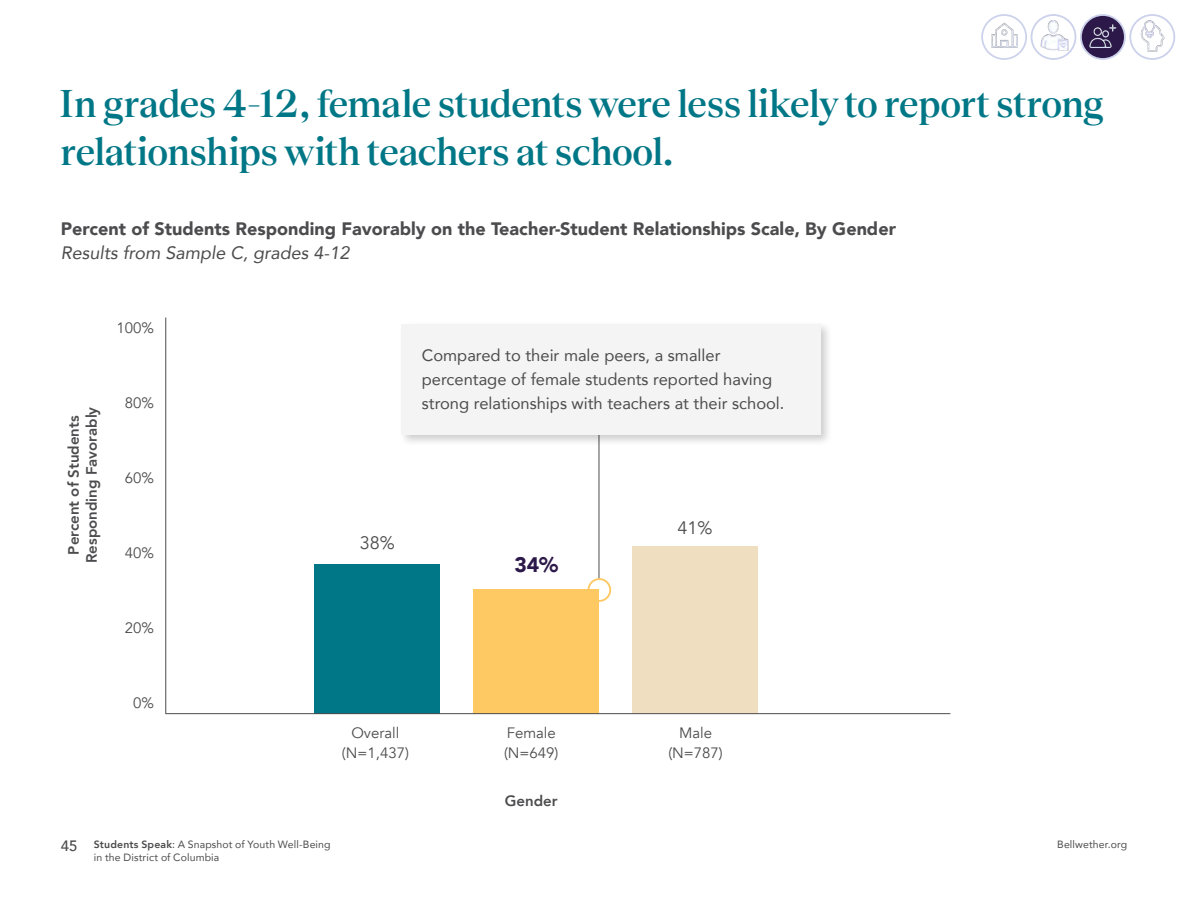
<style>
.page{position:relative;width:1188px;height:918px;background:#fff}
.page>*{position:absolute;margin:0;border:0;box-sizing:border-box;transform-origin:0 0}
.t1{font:500 40.5px/48px "Teodor";letter-spacing:-.015em;color:#007786}
.t2{font:900 21px "Avenir";color:#2d1949}
.t3{font:900 18px "Avenir";color:#4c4c4e}
.t4{font:italic 18px "Avenir";color:#4c4c4e}
.t5{font:18px "Avenir";color:#4c4c4e}
.t6{font:16.5px/24px "Avenir";color:#4c4c4e}
.t7{font:15px/19.5px "Avenir";color:#4c4c4e;text-align:center}
.t8{font:800 15px/18px "Avenir";color:#4c4c4e;text-align:center}
.t9{font:10.5px "Avenir";letter-spacing:.01em;color:#4c4c4e}
.s1{font-weight:500;font-size:15px}
.s2{font-weight:800}
</style>
<div class="page">
<svg style="left:1081px;top:15px;width:44px;height:44px"></svg>
<div style="left:1080px;top:14px;width:46px;height:46px;border:2px solid #ccd2eb;border-radius:50%"></div>
<img style="left:1088px;top:23px;width:30px;height:26px">
<div style="left:1031px;top:14px;width:45px;height:46px;border:2px solid #ccd2eb;border-radius:50%"></div>
<img style="left:1040px;top:20px;width:28px;height:31px">
<svg style="left:982px;top:15px;width:44px;height:44px"></svg>
<div style="left:981px;top:14px;width:46px;height:46px;border:2px solid #ccd2eb;border-radius:50%"></div>
<img style="left:987px;top:21px;width:34px;height:29px">
<div style="left:1129px;top:14px;width:46px;height:46px;border:2px solid #ccd2eb;border-radius:50%"></div>
<img style="left:1140px;top:21px;width:25px;height:31px">
<div style="left:314px;top:564px;width:126px;height:150px;background:#007786"></div>
<div style="left:473px;top:590px;width:126px;height:124px;background:#fec863"></div>
<hr style="left:165px;top:318px;width:1px;height:396px;background:#4c4c4e">
<div style="left:632px;top:547px;width:126px;height:167px;background:#f0dec0"></div>
<div style="left:588px;top:578px;width:23px;height:24px;border:2px solid #fec863;border-radius:50%"></div>
<hr style="left:599px;top:408px;width:1px;height:170px;background:#4c4c4e">
<div style="left:399px;top:321px;width:434px;height:126px;background:#000;opacity:.2"></div>
<div style="left:402px;top:324px;width:419px;height:110px;background:#f4f4f4"></div>
<hr style="left:165px;top:713px;width:785px;height:1px;background:#4c4c4e">
<h1 class="t1" style="left:59px;top:77px;width:1047px">In grades 4-12, female students were less likely to report strong relationships with teachers at school.</h1>
<p class="t3" style="left:61px;top:213px;width:837px">Percent of Students Responding Favorably on the Teacher-Student Relationships Scale, By Gender</p>
<p class="t4" style="left:61px;top:242px;width:290px">Results from Sample C, grades 4-12</p>
<p class="t7" style="left:116px;top:318px;width:39px">100%</p>
<p class="t8" style="left:65px;top:563px;width:158px;rotate:-90deg">Percent of Students<br>Responding Favorably</p>
<p class="t7" style="left:125px;top:393px;width:31px">80%</p>
<p class="t7" style="left:125px;top:468px;width:31px">60%</p>
<p class="t7" style="left:125px;top:543px;width:31px">40%</p>
<p class="t7" style="left:125px;top:618px;width:31px">20%</p>
<p class="t7" style="left:133px;top:693px;width:22px">0%</p>
<p class="t6" style="left:422px;top:343px;width:364px">Compared to their male peers, a smaller percentage of female students reported having strong relationships with teachers at their school.</p>
<p class="t5" style="left:360px;top:532px;width:37px">38%</p>
<p class="t2" style="left:514px;top:547px;width:45px">34%</p>
<p class="t7" style="left:342px;top:724px;width:68px">Overall (N=1,437)</p>
<p class="t7" style="left:504px;top:724px;width:56px;text-align:left">Female (N=649)</p>
<p class="t8" style="left:505px;top:791px;width:54px">Gender</p>
<p class="t5" style="left:677px;top:517px;width:37px">41%</p>
<p class="t7" style="left:668px;top:724px;width:56px">Male (N=787)</p>
<p class="t9" style="left:61px;top:835px;width:271px"><span class="s1">45</span> <span class="s2">Students Speak</span>: A Snapshot of Youth Well-Being</p>
<p class="t9" style="left:1057px;top:835px;width:71px">Bellwether.org</p>
<p class="t9" style="left:94px;top:849px;width:127px">in the District of Columbia</p>
</div>
